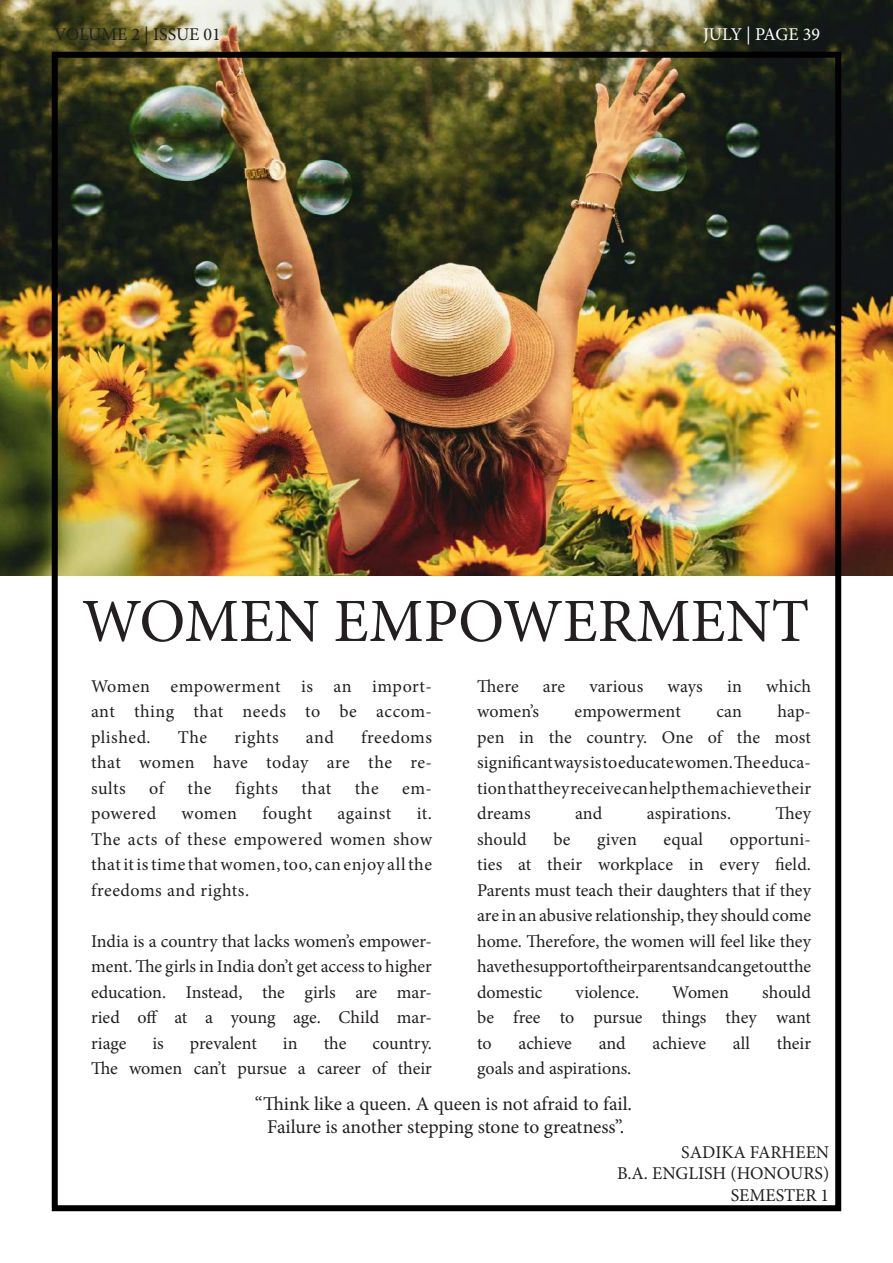
<style>
.page{position:relative;width:893px;height:1263px;background:#fff}
.page>*{position:absolute;margin:0;border:0;box-sizing:border-box;transform-origin:0 0}
.t1{font:61.5px "Minion Pro";color:#231f20}
.t2{font:19.5px/23.4px "Minion Pro";letter-spacing:-.005em;color:#231f20;text-align:center}
.t3{font:18px/25.5px "Minion Pro";letter-spacing:.005em;color:#231f20;text-align:justify}
.t4{font:18px "Minion Pro";letter-spacing:.025em;color:#231f20}
.t5{font:18px "Minion Pro";color:#fff}
</style>
<div class="page">
<img style="left:0;top:0;width:893px;height:575px">
<div style="left:52px;top:52px;width:789px;height:1159px;border:6px solid #000"></div>
<p class="t3" style="left:54px;top:22px;width:168px">VOLUME 2 | ISSUE 01</p>
<p class="t5" style="left:703px;top:23px;width:118px">JULY | PAGE 39</p>
<h1 class="t1" style="left:82px;top:580px;width:729px">WOMEN EMPOWERMENT</h1>
<p class="t3" style="left:91px;top:673px;width:342px">Women empowerment is an import&shy;ant thing that needs to be accom&shy;plished.</p>
<p class="t3" style="left:477px;top:673px;width:43px">There</p>
<p class="t3" style="left:543px;top:673px;width:24px">are</p>
<p class="t3" style="left:589px;top:673px;width:55px">various</p>
<p class="t3" style="left:668px;top:673px;width:37px">ways</p>
<p class="t3" style="left:727px;top:673px;width:16px">in</p>
<p class="t3" style="left:766px;top:673px;width:46px">which</p>
<p class="t3" style="left:477px;top:699px;width:63px">women’s</p>
<p class="t3" style="left:574px;top:699px;width:108px">empowerment</p>
<p class="t3" style="left:716px;top:699px;width:27px">can</p>
<p class="t3" style="left:477px;top:699px;width:335px;text-indent:300px">hap&shy;pen in the country. One of the most significant ways is to educate women. The educa&shy;tion that they receive can help them achieve their dreams</p>
<p class="t3" style="left:91px;top:724px;width:342px;text-indent:270px">freedoms that women have today are the re&shy;sults</p>
<p class="t3" style="left:178px;top:724px;width:31px">The</p>
<p class="t3" style="left:234px;top:724px;width:46px">rights</p>
<p class="t3" style="left:306px;top:724px;width:30px">and</p>
<p class="t3" style="left:149px;top:775px;width:16px">of</p>
<p class="t3" style="left:188px;top:775px;width:25px">the</p>
<p class="t3" style="left:235px;top:775px;width:44px">fights</p>
<p class="t3" style="left:301px;top:775px;width:31px">that</p>
<p class="t3" style="left:355px;top:775px;width:25px">the</p>
<p class="t3" style="left:402px;top:775px;width:31px">em-</p>
<p class="t4" style="left:91px;top:801px;width:67px">powered</p>
<p class="t3" style="left:182px;top:801px;width:57px">women</p>
<p class="t3" style="left:262px;top:801px;width:51px">fought</p>
<p class="t4" style="left:338px;top:801px;width:55px">against</p>
<p class="t3" style="left:575px;top:801px;width:29px">and</p>
<p class="t3" style="left:647px;top:801px;width:86px">aspirations.</p>
<p class="t3" style="left:775px;top:801px;width:37px">They</p>
<p class="t3" style="left:91px;top:801px;width:342px;text-indent:326px">it.<br>The acts of these empowered women show that it is time that women, too, can enjoy all the freedoms and rights.</p>
<p class="t3" style="left:91px;top:928px;width:342px">India is a country that lacks women’s empower&shy;ment. The girls in India don’t get access to higher education. Instead, the girls are mar&shy;ried off at a young age. Child mar&shy;riage</p>
<p class="t3" style="left:477px;top:826px;width:51px">should</p>
<p class="t3" style="left:553px;top:826px;width:19px">be</p>
<p class="t3" style="left:597px;top:826px;width:41px">given</p>
<p class="t3" style="left:663px;top:826px;width:41px">equal</p>
<p class="t3" style="left:477px;top:826px;width:335px;text-indent:253px">opportuni&shy;ties at their workplace in every field.<br>Parents must teach their daughters that if they are in an abusive relationship, they should come home. Therefore, the women will feel like they have the support of their parents and can get out the domestic</p>
<p class="t3" style="left:477px;top:979px;width:335px;text-indent:285px">should be free to pursue things they want to</p>
<p class="t3" style="left:576px;top:979px;width:65px">violence.</p>
<p class="t3" style="left:672px;top:979px;width:58px">Women</p>
<p class="t3" style="left:152px;top:1030px;width:13px">is</p>
<p class="t3" style="left:190px;top:1030px;width:68px">prevalent</p>
<p class="t3" style="left:283px;top:1030px;width:16px">in</p>
<p class="t3" style="left:324px;top:1030px;width:24px">the</p>
<p class="t3" style="left:518px;top:1030px;width:55px">achieve</p>
<p class="t3" style="left:599px;top:1030px;width:29px">and</p>
<p class="t3" style="left:652px;top:1030px;width:55px">achieve</p>
<p class="t3" style="left:733px;top:1030px;width:19px">all</p>
<p class="t3" style="left:777px;top:1030px;width:36px">their</p>
<p class="t3" style="left:477px;top:1056px;width:156px">goals and aspirations.</p>
<p class="t2" style="left:255px;top:1092px;width:379px">“Think like a queen. A queen is not afraid to fail.<br>Failure is another stepping stone to greatness”.</p>
<p class="t3" style="left:617px;top:1141px;width:214px;line-height:21.6px;text-align:right">SADIKA FARHEEN<br>B.A. ENGLISH (HONOURS)<br>SEMESTER 1</p>
<p class="t3" style="left:91px;top:1030px;width:343px;text-align:right">country.<br>The women can’t pursue a career of their</p>
</div>
